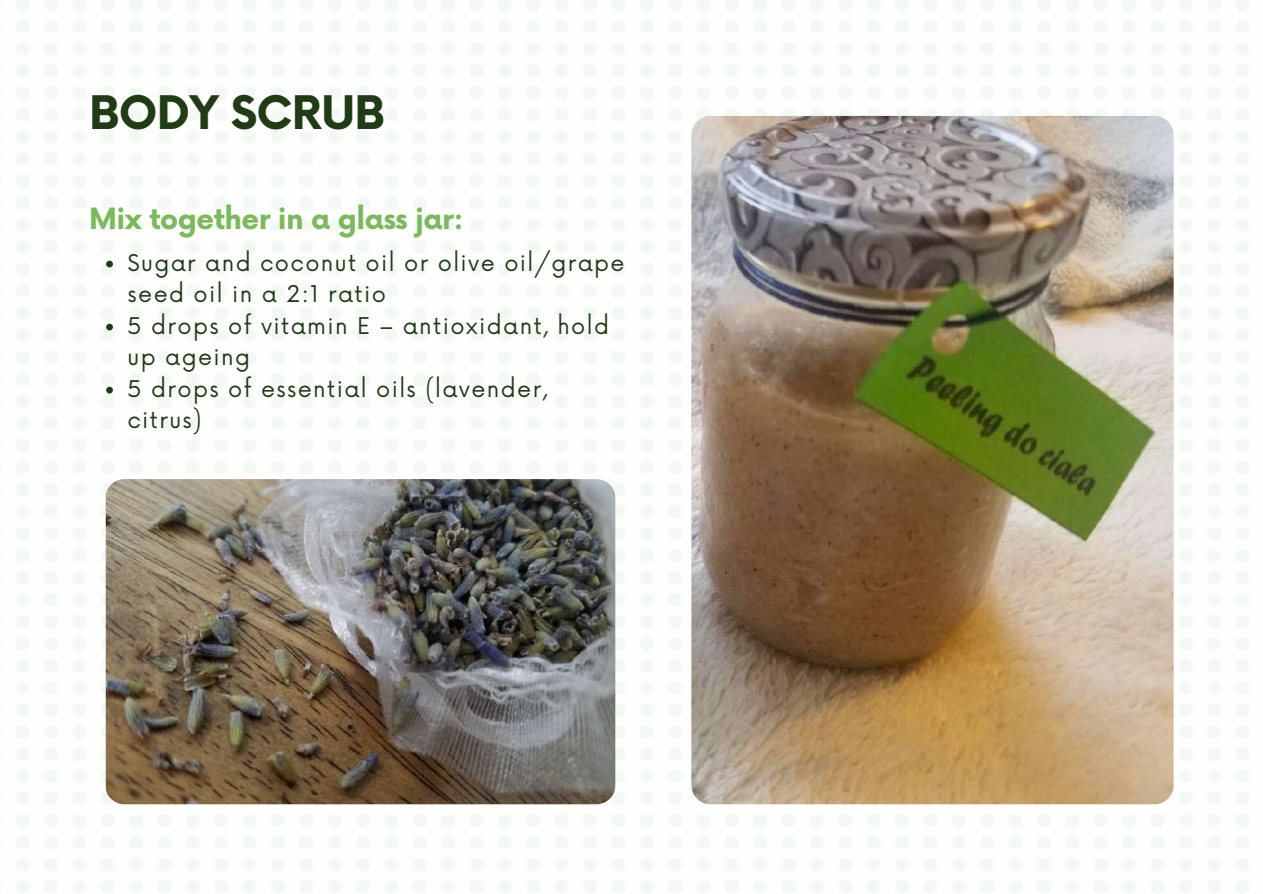
<style>
.page{position:relative;width:1263px;height:894px;background:#fff}
.page>*{position:absolute;margin:0;border:0;box-sizing:border-box;transform-origin:0 0}
.t1{font:700 45px "Now";letter-spacing:-.02em;color:#203b15}
.t2{font:700 28.5px "Now";letter-spacing:-.02em;color:#7cb85c}
.t3{font:22.5px/31.5px "Now";letter-spacing:.06em;color:#203b15}
</style>
<div class="page">
<img style="left:16px;top:0;width:1233px;height:892px">
<img style="left:691px;top:116px;width:483px;height:687px;border-radius:19px">
<img style="left:105px;top:479px;width:510px;height:325px;border-radius:19px">
<svg style="left:106px;top:260px;width:7px;height:7px"></svg>
<svg style="left:106px;top:323px;width:7px;height:7px"></svg>
<svg style="left:106px;top:386px;width:7px;height:7px"></svg>
<h1 class="t1" style="left:89px;top:89px;width:297px">BODY SCRUB</h1>
<p class="t2" style="left:89px;top:204px;width:376px">Mix together in a glass jar:</p>
<p class="t3" style="left:128px;top:248px;width:499px">Sugar and coconut oil or olive oil/grape seed oil in a 2:1 ratio<br>5 drops of vitamin E – antioxidant, hold up ageing<br>5 drops of essential oils (lavender, citrus)</p>
</div>
